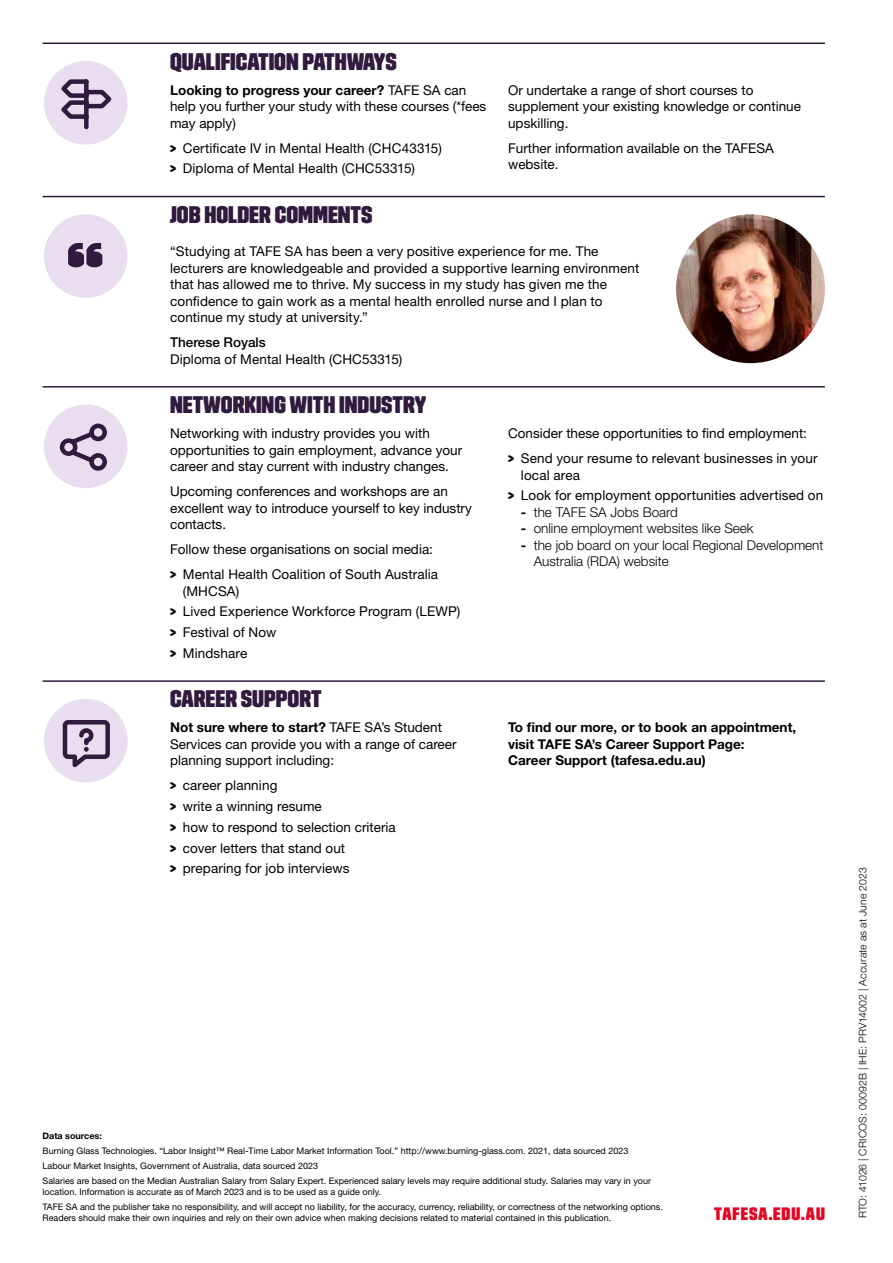
<style>
.page{position:relative;width:893px;height:1263px;background:#fff}
.page>*{position:absolute;margin:0;border:0;box-sizing:border-box;transform-origin:0 0}
.t1{font:24px "Trim Poster Average";color:#301b3e}
.t2{font:18px "Trim Poster Average";letter-spacing:.05em;color:#e40523}
.t3{font:13.5px/16.5px "Helvetica Neue LT Std";color:#000}
.t4{font:300 13.5px/16.5px "Helvetica Neue LT Std";color:#000}
.t5{font:700 13.5px/16.5px "Helvetica Neue LT Std";color:#000}
.t6{font:500 13.5px "Helvetica Neue LT Std";color:#000}
.t7{font:300 10.5px "Helvetica Neue LT Std";letter-spacing:.015em;color:#000}
.t8{font:9px/15px "Helvetica Neue LT Std";color:#000}
.t9{font:700 9px "Helvetica Neue LT Std";color:#000}
.s1{font-weight:700}
.s2{font-family:"Trim Poster Average"}
</style>
<div class="page">
<hr style="left:43px;top:43px;width:782px;height:1px;background:#301b3e">
<hr style="left:43px;top:196px;width:782px;height:1px;background:#301b3e">
<hr style="left:43px;top:386px;width:782px;height:2px;background:#301b3e">
<hr style="left:43px;top:680px;width:782px;height:2px;background:#301b3e">
<div style="left:44px;top:61px;width:84px;height:84px;background:#e8deef;border-radius:50%"></div>
<svg style="left:61px;top:79px;width:51px;height:51px"></svg>
<div style="left:44px;top:214px;width:84px;height:84px;background:#e8deef;border-radius:50%"></div>
<svg style="left:68px;top:243px;width:34px;height:24px"></svg>
<img style="left:676px;top:214px;width:149px;height:149px;border-radius:74px">
<div style="left:44px;top:405px;width:84px;height:83px;background:#e8deef;border-radius:50%"></div>
<svg style="left:59px;top:423px;width:48px;height:48px"></svg>
<div style="left:44px;top:699px;width:84px;height:83px;background:#e8deef;border-radius:50%"></div>
<svg style="left:60px;top:720px;width:52px;height:54px"></svg>
<h1 class="t1" style="left:170px;top:49px;width:228px">QUALIFICATION PATHWAYS</h1>
<p class="t3" style="left:170px;top:81px;width:318px"><span class="s1">Looking to progress your career?</span> TAFE SA can help you further your study with these courses (*fees may apply)</p>
<p class="t3" style="left:170px;top:137px;width:273px;line-height:20.7px"><span class="s2">&gt;</span> Certificate IV in Mental Health (CHC43315) <span class="s2">&gt;</span> Diploma of Mental Health (CHC53315)</p>
<p class="t3" style="left:508px;top:81px;width:294px">Or undertake a range of short courses to supplement your existing knowledge or continue upskilling.</p>
<p class="t3" style="left:508px;top:139px;width:267px">Further information available on the TAFESA website.</p>
<h1 class="t1" style="left:170px;top:202px;width:204px">JOB HOLDER COMMENTS</h1>
<p class="t3" style="left:170px;top:243px;width:471px">“Studying at TAFE SA has been a very positive experience for me. The lecturers are knowledgeable and provided a supportive learning environment that has allowed me to thrive. My success in my study has given me the confidence to gain work as a mental health enrolled nurse and I plan to continue my study at university.”</p>
<p class="t6" style="left:170px;top:334px;width:97px">Therese Royals</p>
<p class="t3" style="left:170px;top:350px;width:234px">Diploma of Mental Health (CHC53315)</p>
<h1 class="t1" style="left:170px;top:393px;width:258px">NETWORKING WITH INDUSTRY</h1>
<p class="t3" style="left:170px;top:425px;width:294px">Networking with industry provides you with opportunities to gain employment, advance your career and stay current with industry changes.</p>
<p class="t3" style="left:170px;top:483px;width:303px">Upcoming conferences and workshops are an excellent way to introduce yourself to key industry contacts.</p>
<p class="t3" style="left:170px;top:537px;width:270px;line-height:25px">Follow these organisations on social media: <span class="s2">&gt;</span> Mental Health Coalition of South Australia</p>
<p class="t3" style="left:170px;top:580px;width:292px;line-height:20.7px;text-indent:13px">(MHCSA)<br><span class="s2">&gt;</span> Lived Experience Workforce Program (LEWP) <span class="s2">&gt;</span> Festival of Now<br><span class="s2">&gt;</span> Mindshare</p>
<p class="t3" style="left:508px;top:420px;width:311px;line-height:25px">Consider these opportunities to find employment:<br><span class="s2">&gt;</span> Send your resume to relevant businesses in your</p>
<p class="t3" style="left:508px;top:464px;width:317px;line-height:20.7px;text-indent:13px">local area<br><span class="s2">&gt;</span> Look for employment opportunities advertised on</p>
<p class="t4" style="left:521px;top:503px;width:159px"><span class="s1">-</span> the TAFE SA Jobs Board</p>
<p class="t4" style="left:521px;top:520px;width:234px"><span class="s1">-</span> online employment websites like Seek</p>
<p class="t4" style="left:534px;top:536px;width:291px;text-indent:-13px"><span class="s1">-</span> the job board on your local Regional Development<br>Australia (RDA) website</p>
<h1 class="t1" style="left:170px;top:687px;width:153px">CAREER SUPPORT</h1>
<p class="t3" style="left:170px;top:719px;width:288px"><span class="s1">Not sure where to start?</span> TAFE SA’s Student<br>Services can provide you with a range of career planning support including:</p>
<p class="t3" style="left:170px;top:775px;width:227px;line-height:20.7px"><span class="s2">&gt;</span> career planning<br><span class="s2">&gt;</span> write a winning resume<br><span class="s2">&gt;</span> how to respond to selection criteria <span class="s2">&gt;</span> cover letters that stand out<br><span class="s2">&gt;</span> preparing for job interviews</p>
<p class="t5" style="left:508px;top:719px;width:289px">To find our more, or to book an appointment, visit TAFE SA’s Career Support Page:<br>Career Support (tafesa.edu.au)</p>
<p class="t9" style="left:43px;top:1130px;width:61px">Data sources:</p>
<p class="t8" style="left:43px;top:1143px;width:610px">Burning Glass Technologies. “Labor Insight™ Real-Time Labor Market Information Tool.” http://www.burning-glass.com. 2021, data sourced 2023<br>Labour Market Insights, Government of Australia, data sourced 2023<br>Salaries are based on the Median Australian Salary from Salary Expert. Experienced salary levels may require additional study. Salaries may vary in your</p>
<p class="t8" style="left:43px;top:1184px;width:622px">location. Information is accurate as of March 2023 and is to be used as a guide only.<br>TAFE SA and the publisher take no responsibility, and will accept no liability, for the accuracy, currency, reliability, or correctness of the networking options.</p>
<p class="t8" style="left:43px;top:1210px;width:570px">Readers should make their own inquiries and rely on their own advice when making decisions related to material contained in this publication.</p>
<h2 class="t2" style="left:714px;top:1205px;width:112px">TAFESA.EDU.AU</h2>
<p class="t7" style="left:856px;top:1218px;width:353px;rotate:-90deg">RTO: 41026 | CRICOS: 00092B | IHE: PRV14002 | Accurate as at June 2023</p>
</div>
